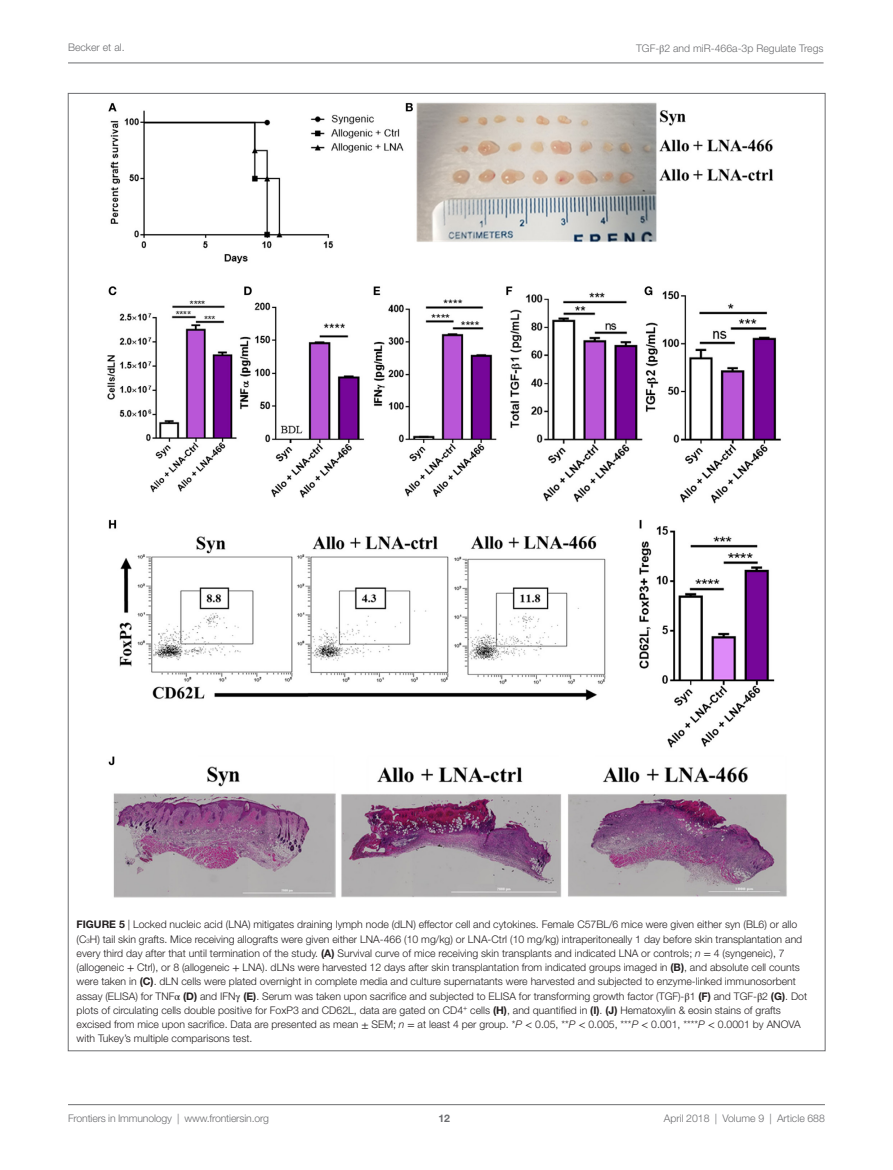
<style>
.page{position:relative;width:893px;height:1170px;background:#fff}
.page>*{position:absolute;margin:0;border:0;box-sizing:border-box;transform-origin:0 0}
.t1{font:300 10.5px/14.2px "Helvetica Neue LT Std";color:#231f20}
.t2{font:300 10.5px "Helvetica Neue LT Std";color:#6c6d70}
.t3{font:700 10.5px "Helvetica Neue LT Std";color:#6c6d70}
.s1{font-family:"STIX General";font-weight:400}
.s2{font-weight:700}
.s3{font-style:italic}
</style>
<div class="page">
<img style="left:107px;top:102px;width:680px;height:796px">
<hr style="left:68px;top:63px;width:756px;height:1px;background:#6c6d70">
<hr style="left:68px;top:1104px;width:757px;height:1px;background:#6c6d70">
<p class="t2" style="left:68px;top:41px;width:58px">Becker et al.</p>
<p class="t2" style="left:636px;top:42px;width:189px">TGF-<span class="s1">β</span>2 and miR-466a-3p regulate Tregs</p>
<p class="t1" style="left:77px;top:917px;width:732px"><span class="s2">FIGURE 5</span> | Locked nucleic acid (LNA) mitigates draining lymph node (dLN) effector cell and cytokines. Female C57BL/6 mice were given either syn (BL6) or allo (C<sub>3</sub>H) tail skin grafts. Mice receiving allografts were given either LNA-466 (10 mg/kg) or LNA-Ctrl (10 mg/kg) intraperitoneally 1 day before skin transplantation and every third day after that until termination of the study. <span class="s2">(A)</span> Survival curve of mice receiving skin transplants and indicated LNA or controls; <span class="s3">n</span> <span class="s1">=</span> 4 (syngeneic), 7 (allogeneic <span class="s1">+</span> Ctrl), or 8 (allogeneic <span class="s1">+</span> LNA). dLNs were harvested 12 days after skin transplantation from indicated groups imaged in <span class="s2">(B)</span>, and absolute cell counts were taken in <span class="s2">(C)</span>. dLN cells were plated overnight in complete media and culture supernatants were harvested and subjected to enzyme-linked immunosorbent assay (ELISA) for TNF<span class="s1">α</span> <span class="s2">(D)</span> and IFN<span class="s1">γ</span> <span class="s2">(E)</span>. Serum was taken upon sacrifice and subjected to ELISA for transforming growth factor (TGF)-<span class="s1">β</span>1 <span class="s2">(F)</span> and TGF-<span class="s1">β</span>2 <span class="s2">(G)</span>. Dot plots of circulating cells double positive for FoxP3 and CD62L, data are gated on CD4<sup>+</sup> cells <span class="s2">(H)</span>, and quantified in <span class="s2">(I)</span>. <span class="s2">(J)</span> Hematoxylin &amp; eosin stains of grafts excised from mice upon sacrifice. Data are presented as mean <span class="s1">±</span> SEM; <span class="s3">n</span> <span class="s1">=</span> at least 4 per group. *<span class="s3">P</span> <span class="s1">&lt;</span> 0.05, **<span class="s3">P</span> <span class="s1">&lt;</span> 0.005, ***<span class="s3">P</span> <span class="s1">&lt;</span> 0.001, ****<span class="s3">P</span> <span class="s1">&lt;</span> 0.0001 by ANOVA with Tukey’s multiple comparisons test.</p>
<p class="t2" style="left:68px;top:1111px;width:203px">Frontiers in Immunology | www.frontiersin.org</p>
<p class="t2" style="left:664px;top:1111px;width:163px">April 2018 | Volume 9 | Article 688</p>
<p class="t3" style="left:439px;top:1111px;width:13px">12</p>
</div>
